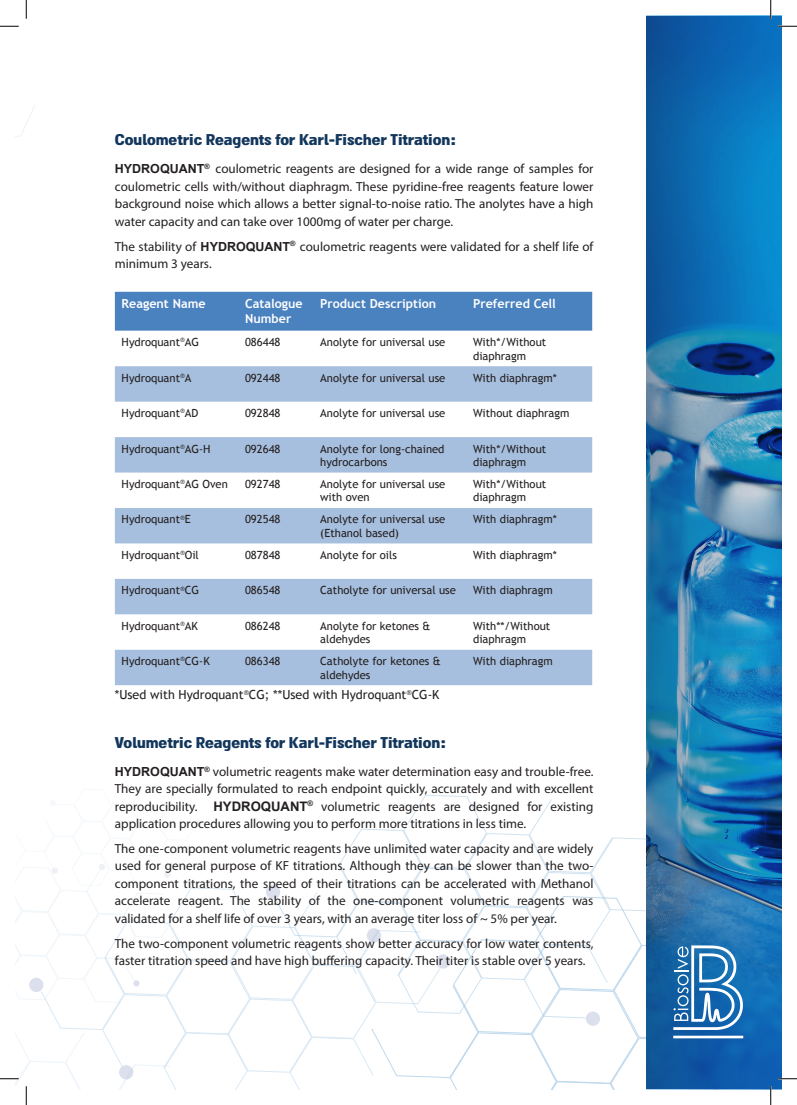
<style>
.page{position:relative;width:797px;height:1105px;background:#fff}
.page>*{position:absolute;margin:0;border:0;box-sizing:border-box;transform-origin:0 0}
.t1{font:900 17.5px "Almoni DLAAA";color:#12365c}
.t2{font:13.12px/17.5px "Myriad Pro";color:#231f20;text-align:justify}
.t3{font:700 12.5px/15px "Trebuchet MS";color:#fff}
.t4{font:12.5px "Trebuchet MS";color:#231f20}
.t5{font:11.25px/13.5px "Trebuchet MS";color:#231f20}
.s1{font-family:"Arial";font-weight:700;font-size:12.5px}
.s2{font-family:"Arial";font-weight:700}
</style>
<div class="page">
<img style="left:646px;top:16px;width:135px;height:772px">
<svg style="left:16px;top:105px;width:19px;height:32px"></svg>
<div style="left:115px;top:292px;width:477px;height:39px;background:#4a81bf"></div>
<svg style="left:115px;top:366px;width:477px;height:319px;fill:#a7bfde"></svg>
<svg style="left:0;top:25px;width:19px;height:2px"></svg>
<svg style="left:778px;top:25px;width:19px;height:2px"></svg>
<svg style="left:25px;top:0;width:2px;height:19px"></svg>
<svg style="left:770px;top:0;width:1px;height:19px"></svg>
<svg style="left:0;top:788px;width:797px;height:317px"></svg>
<h1 class="t1" style="left:115px;top:130px;width:343px">Coulometric Reagents for Karl-Fischer Titration:</h1>
<p class="t2" style="left:115px;top:160px;width:480px"><span class="s1">HYDROQUANT</span><sup>®</sup> coulometric reagents are designed for a wide range of samples for coulometric cells with/without diaphragm. These pyridine-free reagents feature lower background noise which allows a better signal-to-noise ratio. The anolytes have a high water capacity and can take over 1000mg of water per charge.</p>
<p class="t2" style="left:115px;top:237px;width:480px">The stability of <span class="s1">HYDROQUANT</span><sup>®</sup> coulometric reagents were validated for a shelf life of minimum 3 years.</p>
<p class="t3" style="left:122px;top:296px;width:85px">Reagent Name</p>
<p class="t3" style="left:245px;top:296px;width:59px">Catalogue<br>Number</p>
<p class="t3" style="left:320px;top:296px;width:117px">Product Description</p>
<p class="t3" style="left:473px;top:296px;width:84px">Preferred Cell</p>
<p class="t5" style="left:122px;top:336px;width:79px">Hydroquant<sup>®</sup>AG</p>
<p class="t5" style="left:245px;top:336px;width:37px">086448</p>
<p class="t5" style="left:320px;top:336px;width:127px">Anolyte for universal use</p>
<p class="t5" style="left:473px;top:336px;width:75px">With*/Without diaphragm</p>
<p class="t5" style="left:122px;top:371px;width:71px">Hydroquant<sup>®</sup>A</p>
<p class="t5" style="left:245px;top:371px;width:37px">092448</p>
<p class="t5" style="left:320px;top:371px;width:127px">Anolyte for universal use</p>
<p class="t5" style="left:473px;top:371px;width:85px">With diaphragm*</p>
<p class="t5" style="left:122px;top:406px;width:78px">Hydroquant<sup>®</sup>AD</p>
<p class="t5" style="left:245px;top:406px;width:37px">092848</p>
<p class="t5" style="left:320px;top:406px;width:127px">Anolyte for universal use</p>
<p class="t5" style="left:473px;top:406px;width:98px">Without diaphragm</p>
<p class="t5" style="left:122px;top:442px;width:90px">Hydroquant<sup>®</sup>AG-H</p>
<p class="t5" style="left:245px;top:442px;width:37px">092648</p>
<p class="t5" style="left:320px;top:442px;width:126px">Anolyte for long-chained hydrocarbons</p>
<p class="t5" style="left:473px;top:442px;width:75px">With*/Without diaphragm</p>
<p class="t5" style="left:122px;top:477px;width:108px">Hydroquant<sup>®</sup>AG Oven</p>
<p class="t5" style="left:245px;top:477px;width:37px">092748</p>
<p class="t5" style="left:320px;top:477px;width:127px">Anolyte for universal use with oven</p>
<p class="t5" style="left:473px;top:477px;width:75px">With*/Without diaphragm</p>
<p class="t5" style="left:122px;top:513px;width:71px">Hydroquant<sup>®</sup>E</p>
<p class="t5" style="left:245px;top:513px;width:37px">092548</p>
<p class="t5" style="left:320px;top:513px;width:127px">Anolyte for universal use (Ethanol based)</p>
<p class="t5" style="left:473px;top:513px;width:85px">With diaphragm*</p>
<p class="t5" style="left:122px;top:548px;width:79px">Hydroquant<sup>®</sup>Oil</p>
<p class="t5" style="left:245px;top:548px;width:37px">087848</p>
<p class="t5" style="left:320px;top:548px;width:78px">Anolyte for oils</p>
<p class="t5" style="left:473px;top:548px;width:85px">With diaphragm*</p>
<p class="t5" style="left:122px;top:584px;width:79px">Hydroquant<sup>®</sup>CG</p>
<p class="t5" style="left:245px;top:584px;width:37px">086548</p>
<p class="t5" style="left:320px;top:584px;width:137px">Catholyte for universal use</p>
<p class="t5" style="left:473px;top:584px;width:81px">With diaphragm</p>
<p class="t5" style="left:122px;top:619px;width:78px">Hydroquant<sup>®</sup>AK</p>
<p class="t5" style="left:245px;top:619px;width:37px">086248</p>
<p class="t5" style="left:320px;top:619px;width:112px">Anolyte for ketones &amp; aldehydes</p>
<p class="t5" style="left:473px;top:619px;width:79px">With**/Without diaphragm</p>
<p class="t5" style="left:122px;top:654px;width:90px">Hydroquant<sup>®</sup>CG-K</p>
<p class="t5" style="left:245px;top:654px;width:37px">086348</p>
<p class="t5" style="left:320px;top:654px;width:122px">Catholyte for ketones &amp; aldehydes</p>
<p class="t5" style="left:473px;top:654px;width:81px">With diaphragm</p>
<p class="t4" style="left:115px;top:687px;width:326px">*Used with Hydroquant<sup>®</sup>CG; **Used with Hydroquant<sup>®</sup>CG-K</p>
<h1 class="t1" style="left:115px;top:733px;width:332px">Volumetric Reagents for Karl-Fischer Titration:</h1>
<p class="t2" style="left:115px;top:762px;width:480px"><span class="s1">HYDROQUANT</span><sup>®</sup> volumetric reagents make water determination easy and trouble-free.<br>They are specially formulated to reach endpoint quickly, accurately and with excellent reproducibility. <span class="s2">HYDROQUANT</span><sup>®</sup> volumetric reagents are designed for existing application procedures allowing you to perform more titrations in less time.</p>
<p class="t2" style="left:115px;top:839px;width:480px">The one-component volumetric reagents have unlimited water capacity and are widely used for general purpose of KF titrations. Although they can be slower than the two&shy;component titrations, the speed of their titrations can be accelerated with Methanol accelerate reagent. The stability of the one-component volumetric reagents was validated for a shelf life of over 3 years, with an average titer loss of ~ 5% per year.</p>
<p class="t2" style="left:115px;top:934px;width:480px">The two-component volumetric reagents show better accuracy for low water contents, faster titration speed and have high buffering capacity. Their titer is stable over 5 years.</p>
</div>
